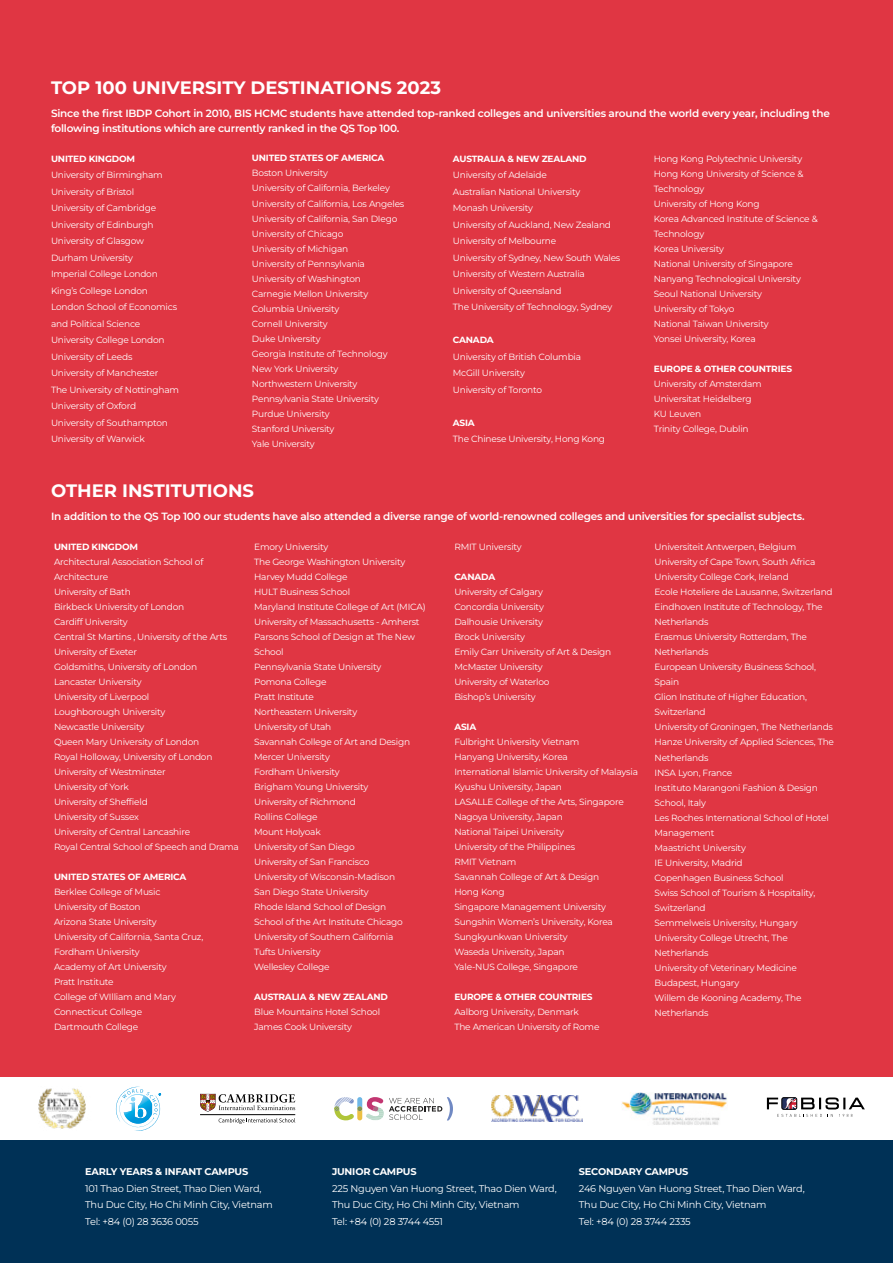
<style>
.page{position:relative;width:893px;height:1263px;background:#fff}
.page>*{position:absolute;margin:0;border:0;box-sizing:border-box;transform-origin:0 0}
.t1{font:700 18px "Montserrat";color:#fff}
.t2{font:600 10.5px/15px "Montserrat";letter-spacing:-.02em;color:#fff}
.t3{font:9.75px/16.5px "Montserrat";letter-spacing:-.02em;color:#fff}
.t4{font:700 9.75px "Montserrat";letter-spacing:-.02em;color:#fff}
.t5{font:9px/15px "Montserrat";letter-spacing:-.02em;color:#fff}
.t6{font:700 9px "Montserrat";letter-spacing:-.02em;color:#fff}
</style>
<div class="page">
<div style="left:0;top:0;width:893px;height:1078px;background:#e03643"></div>
<div style="left:0;top:1140px;width:893px;height:123px;background:#003156"></div>
<img style="left:622px;top:1092px;width:106px;height:33px">
<svg style="left:334px;top:1097px;width:119px;height:24px"></svg>
<svg style="left:116px;top:1087px;width:45px;height:44px"></svg>
<svg style="left:200px;top:1094px;width:95px;height:18px"></svg>
<hr style="left:200px;top:1114px;width:95px;height:1px;background:#000">
<svg style="left:219px;top:1118px;width:76px;height:6px"></svg>
<img style="left:38px;top:1088px;width:48px;height:41px">
<img style="left:492px;top:1096px;width:91px;height:25px">
<svg style="left:767px;top:1097px;width:98px;height:20px"></svg>
<h1 class="t1" style="left:51px;top:75px;width:391px">TOP 100 UNIVERSITY DESTINATIONS 2023</h1>
<p class="t2" style="left:51px;top:105px;width:780px">Since the first IBDP Cohort in 2010, BIS HCMC students have attended top-ranked colleges and universities around the world every year, including the following institutions which are currently ranked in the QS Top 100.</p>
<p class="t6" style="left:51px;top:152px;width:86px">UNITED KINGDOM</p>
<p class="t5" style="left:51px;top:166px;width:130px;line-height:16.5px">University of Birmingham<br>University of Bristol<br>University of Cambridge<br>University of Edinburgh<br>University of Glasgow<br>Durham University<br>Imperial College London<br>King’s College London<br>London School of Economics and Political Science<br>University College London<br>University of Leeds<br>University of Manchester<br>The University of Nottingham<br>University of Oxford<br>University of Southampton<br>University of Warwick</p>
<p class="t6" style="left:252px;top:152px;width:134px">UNITED STATES OF AMERICA</p>
<p class="t5" style="left:252px;top:166px;width:154px">Boston University<br>University of California, Berkeley<br>University of California, Los Angeles<br>University of California, San DIego<br>University of Chicago<br>University of Michigan<br>University of Pennsylvania<br>University of Washington<br>Carnegie Mellon University<br>Columbia University<br>Cornell University<br>Duke University<br>Georgia Institute of Technology<br>New York University<br>Northwestern University<br>Pennsylvania State University<br>Purdue University<br>Stanford University<br>Yale University</p>
<h1 class="t1" style="left:51px;top:479px;width:204px">OTHER INSTITUTIONS</h1>
<p class="t6" style="left:453px;top:152px;width:135px">AUSTRALIA &amp; NEW ZEALAND</p>
<p class="t5" style="left:453px;top:166px;width:169px;line-height:16.5px">University of Adelaide<br>Australian National University<br>Monash University<br>University of Auckland, New Zealand<br>University of Melbourne<br>University of Sydney, New South Wales<br>University of Western Australia<br>University of Queensland<br>The University of Technology, Sydney</p>
<p class="t6" style="left:453px;top:334px;width:42px">CANADA</p>
<p class="t5" style="left:453px;top:348px;width:130px;line-height:16.5px">University of British Columbia<br>McGill University<br>University of Toronto</p>
<p class="t6" style="left:453px;top:416px;width:23px">ASIA</p>
<p class="t5" style="left:453px;top:431px;width:154px">The Chinese University, Hong Kong</p>
<p class="t5" style="left:654px;top:151px;width:165px">Hong Kong Polytechnic University<br>Hong Kong University of Science &amp;<br>Technology<br>University of Hong Kong<br>Korea Advanced Institute of Science &amp;<br>Technology<br>Korea University<br>National University of Singapore<br>Nanyang Technological University<br>Seoul National University<br>University of Tokyo<br>National Taiwan University<br>Yonsei University, Korea</p>
<p class="t6" style="left:654px;top:362px;width:140px">EUROPE &amp; OTHER COUNTRIES</p>
<p class="t5" style="left:654px;top:376px;width:109px">University of Amsterdam<br>Universitat Heidelberg<br>KU Leuven<br>Trinity College, Dublin</p>
<p class="t2" style="left:51px;top:509px;width:755px">In addition to the QS Top 100 our students have also attended a diverse range of world-renowned colleges and universities for specialist subjects.</p>
<p class="t6" style="left:54px;top:541px;width:86px">UNITED KINGDOM</p>
<p class="t5" style="left:54px;top:554px;width:186px">Architectural Association School of<br>Architecture<br>University of Bath<br>Birkbeck University of London<br>Cardiff University<br>Central St Martins , University of the Arts<br>University of Exeter<br>Goldsmiths, University of London<br>Lancaster University<br>University of Liverpool<br>Loughborough University<br>Newcastle University<br>Queen Mary University of London<br>Royal Holloway, University of London<br>University of Westminster<br>University of York<br>University of Sheffield<br>University of Sussex<br>University of Central Lancashire<br>Royal Central School of Speech and Drama</p>
<p class="t6" style="left:54px;top:871px;width:134px">UNITED STATES OF AMERICA</p>
<p class="t5" style="left:54px;top:884px;width:151px">Berklee College of Music<br>University of Boston<br>Arizona State University<br>University of California, Santa Cruz,<br>Fordham University<br>Academy of Art University<br>Pratt Institute<br>College of WIlliam and Mary<br>Connecticut College<br>Dartmouth College</p>
<p class="t5" style="left:254px;top:539px;width:173px">Emory University<br>The George Washington University<br>Harvey Mudd College<br>HULT Business School<br>Maryland Institute College of Art (MICA)<br>University of Massachusetts - Amherst<br>Parsons School of Design at The New<br>School<br>Pennsylvania State University<br>Pomona College<br>Pratt Institute<br>Northeastern University<br>University of Utah<br>Savannah College of Art and Design<br>Mercer University<br>Fordham University<br>Brigham Young University<br>University of Richmond<br>Rollins College<br>Mount Holyoak<br>University of San Diego<br>University of San Francisco<br>University of Wisconsin-Madison<br>San Diego State University<br>Rhode Island School of Design<br>School of the Art Institute Chicago<br>University of Southern California<br>Tufts University<br>Wellesley College</p>
<p class="t6" style="left:254px;top:991px;width:135px">AUSTRALIA &amp; NEW ZEALAND</p>
<p class="t5" style="left:254px;top:1004px;width:127px">Blue Mountains Hotel School<br>James Cook University</p>
<p class="t5" style="left:454px;top:539px;width:69px">RMIT University</p>
<p class="t6" style="left:454px;top:571px;width:42px">CANADA</p>
<p class="t5" style="left:454px;top:584px;width:158px">University of Calgary<br>Concordia University<br>Dalhousie University<br>Brock University<br>Emily Carr University of Art &amp; Design<br>McMaster University<br>University of Waterloo<br>Bishop’s University</p>
<p class="t6" style="left:454px;top:721px;width:23px">ASIA</p>
<p class="t5" style="left:454px;top:734px;width:185px">Fulbright University Vietnam<br>Hanyang University, Korea<br>International Islamic University of Malaysia<br>Kyushu University, Japan<br>LASALLE College of the Arts, Singapore<br>Nagoya University, Japan<br>National Taipei University<br>University of the Philippines<br>RMIT Vietnam<br>Savannah College of Art &amp; Design<br>Hong Kong<br>Singapore Management University<br>Sungshin Women’s University, Korea<br>Sungkyunkwan University<br>Waseda University, Japan<br>Yale-NUS College, Singapore</p>
<p class="t6" style="left:454px;top:991px;width:140px">EUROPE &amp; OTHER COUNTRIES</p>
<p class="t5" style="left:454px;top:1004px;width:147px">Aalborg University, Denmark<br>The American University of Rome</p>
<p class="t5" style="left:654px;top:539px;width:181px">Universiteit Antwerpen, Belgium<br>University of Cape Town, South Africa<br>University College Cork, Ireland<br>Ecole Hoteliere de Lausanne, Switzerland<br>Eindhoven Institute of Technology, The<br>Netherlands<br>Erasmus University Rotterdam, The<br>Netherlands<br>European University Business School,<br>Spain<br>Glion Institute of Higher Education,<br>Switzerland<br>University of Groningen, The Netherlands<br>Hanze University of Applied Sciences, The<br>Netherlands<br>INSA Lyon, France<br>Instituto Marangoni Fashion &amp; Design<br>School, Italy<br>Les Roches International School of Hotel<br>Management<br>Maastricht University<br>IE University, Madrid<br>Copenhagen Business School<br>Swiss School of Tourism &amp; Hospitality,<br>Switzerland<br>Semmelweis University, Hungary<br>University College Utrecht, The<br>Netherlands<br>University of Veterinary Medicine<br>Budapest, Hungary<br>Willem de Kooning Academy, The<br>Netherlands</p>
<p class="t4" style="left:85px;top:1165px;width:165px">EARLY YEARS &amp; INFANT CAMPUS</p>
<p class="t3" style="left:85px;top:1180px;width:189px">101 Thao Dien Street, Thao Dien Ward,<br>Thu Duc City, Ho Chi Minh City, Vietnam<br>Tel: +84 (0) 28 3636 0055</p>
<p class="t4" style="left:332px;top:1165px;width:86px">JUNIOR CAMPUS</p>
<p class="t3" style="left:332px;top:1180px;width:226px">225 Nguyen Van Huong Street, Thao Dien Ward,<br>Thu Duc City, Ho Chi Minh City, Vietnam<br>Tel: +84 (0) 28 3744 4551</p>
<p class="t4" style="left:579px;top:1165px;width:111px">SECONDARY CAMPUS</p>
<p class="t3" style="left:579px;top:1180px;width:227px">246 Nguyen Van Huong Street, Thao Dien Ward,<br>Thu Duc City, Ho Chi Minh City, Vietnam<br>Tel: +84 (0) 28 3744 2335</p>
</div>
